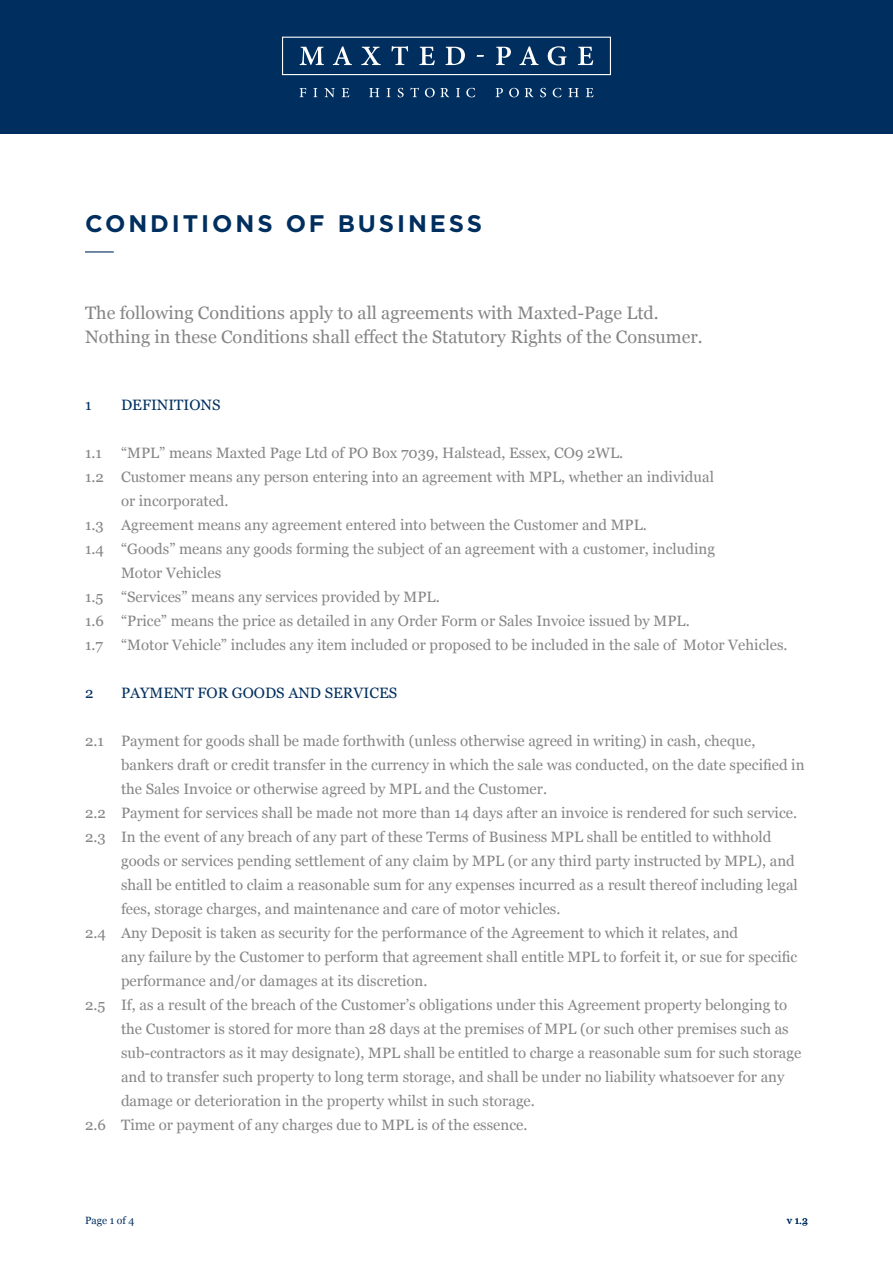
<style>
.page{position:relative;width:893px;height:1263px;background:#fff}
.page>*{position:absolute;margin:0;border:0;box-sizing:border-box;transform-origin:0 0}
.t1{font:700 24px "Gotham";letter-spacing:.12em;color:#002f5f}
.t2{font:18px/24px "Georgia";color:#858585}
.t3{font:15px "Georgia";color:#858585}
.t4{font:15px "Georgia";color:#002f5f}
.t5{font:10.5px "Georgia";color:#002f5f}
</style>
<div class="page">
<div style="left:0;top:0;width:893px;height:134px;background:#002f5f"></div>
<svg style="left:300px;top:88px;width:6px;height:9px"></svg>
<svg style="left:313px;top:88px;width:4px;height:9px"></svg>
<svg style="left:324px;top:88px;width:11px;height:9px"></svg>
<svg style="left:342px;top:88px;width:7px;height:9px"></svg>
<svg style="left:369px;top:88px;width:10px;height:9px"></svg>
<svg style="left:387px;top:88px;width:4px;height:9px"></svg>
<svg style="left:398px;top:88px;width:6px;height:9px"></svg>
<svg style="left:410px;top:88px;width:9px;height:9px"></svg>
<svg style="left:425px;top:88px;width:24px;height:9px"></svg>
<svg style="left:456px;top:88px;width:4px;height:9px"></svg>
<svg style="left:466px;top:88px;width:9px;height:9px"></svg>
<svg style="left:496px;top:88px;width:7px;height:9px"></svg>
<svg style="left:509px;top:88px;width:10px;height:9px"></svg>
<svg style="left:525px;top:88px;width:8px;height:9px"></svg>
<svg style="left:540px;top:88px;width:6px;height:9px"></svg>
<svg style="left:553px;top:88px;width:9px;height:9px"></svg>
<svg style="left:568px;top:88px;width:11px;height:9px"></svg>
<svg style="left:586px;top:88px;width:7px;height:9px"></svg>
<svg style="left:282px;top:37px;width:329px;height:38px"></svg>
<svg style="left:85px;top:251px;width:29px;height:1px"></svg>
<h1 class="t1" style="left:85px;top:210px;width:399px">CONDITIONS OF BUSINESS</h1>
<p class="t2" style="left:85px;top:300px;width:619px">The following Conditions apply to all agreements with Maxted-Page Ltd.<br>Nothing in these Conditions shall effect the Statutory Rights of the Consumer.</p>
<p class="t4" style="left:85px;top:393px;width:8px">1</p>
<p class="t4" style="left:121px;top:393px;width:101px">DEFINITIONS</p>
<p class="t3" style="left:85px;top:441px;width:18px">1.1</p>
<p class="t3" style="left:121px;top:441px;width:504px">“MPL” means Maxted Page Ltd of PO Box 7039, Halstead, Essex, CO9 2WL.</p>
<p class="t3" style="left:85px;top:465px;width:630px">1.2 Customer means any person entering into an agreement with MPL, whether an individual</p>
<p class="t3" style="left:121px;top:489px;width:109px">or incorporated.</p>
<p class="t3" style="left:85px;top:513px;width:563px">1.3 Agreement means any agreement entered into between the Customer and MPL.</p>
<p class="t3" style="left:85px;top:537px;width:631px">1.4 “Goods” means any goods forming the subject of an agreement with a customer, including</p>
<p class="t3" style="left:121px;top:561px;width:102px">Motor Vehicles</p>
<p class="t3" style="left:85px;top:585px;width:356px">1.5 “Services” means any services provided by MPL.</p>
<p class="t3" style="left:85px;top:609px;width:606px">1.6 “Price” means the price as detailed in any Order Form or Sales Invoice issued by MPL.</p>
<p class="t3" style="left:85px;top:633px;width:704px">1.7 “Motor Vehicle” includes any item included or proposed to be included in the sale of Motor Vehicles.</p>
<p class="t4" style="left:85px;top:681px;width:10px">2</p>
<p class="t4" style="left:121px;top:681px;width:278px">PAYMENT FOR GOODS AND SERVICES</p>
<p class="t3" style="left:85px;top:729px;width:672px">2.1 Payment for goods shall be made forthwith (unless otherwise agreed in writing) in cash, cheque,</p>
<p class="t3" style="left:121px;top:753px;width:685px">bankers draft or credit transfer in the currency in which the sale was conducted, on the date specified in</p>
<p class="t3" style="left:121px;top:777px;width:427px">the Sales Invoice or otherwise agreed by MPL and the Customer.</p>
<p class="t3" style="left:85px;top:801px;width:714px">2.2 Payment for services shall be made not more than 14 days after an invoice is rendered for such service.</p>
<p class="t3" style="left:85px;top:825px;width:688px">2.3 In the event of any breach of any part of these Terms of Business MPL shall be entitled to withhold</p>
<p class="t3" style="left:121px;top:849px;width:675px">goods or services pending settlement of any claim by MPL (or any third party instructed by MPL), and</p>
<p class="t3" style="left:121px;top:873px;width:678px">shall be entitled to claim a reasonable sum for any expenses incurred as a result thereof including legal</p>
<p class="t3" style="left:121px;top:897px;width:441px">fees, storage charges, and maintenance and care of motor vehicles.</p>
<p class="t3" style="left:85px;top:921px;width:655px">2.4 Any Deposit is taken as security for the performance of the Agreement to which it relates, and</p>
<p class="t3" style="left:121px;top:945px;width:678px">any failure by the Customer to perform that agreement shall entitle MPL to forfeit it, or sue for specific</p>
<p class="t3" style="left:121px;top:969px;width:308px">performance and/or damages at its discretion.</p>
<p class="t3" style="left:85px;top:993px;width:704px">2.5 If, as a result of the breach of the Customer’s obligations under this Agreement property belonging to</p>
<p class="t3" style="left:121px;top:1017px;width:669px">the Customer is stored for more than 28 days at the premises of MPL (or such other premises such as</p>
<p class="t3" style="left:121px;top:1041px;width:682px">sub-contractors as it may designate), MPL shall be entitled to charge a reasonable sum for such storage</p>
<p class="t3" style="left:121px;top:1065px;width:665px">and to transfer such property to long term storage, and shall be under no liability whatsoever for any</p>
<p class="t3" style="left:121px;top:1089px;width:415px">damage or deterioration in the property whilst in such storage.</p>
<p class="t3" style="left:85px;top:1113px;width:444px">2.6 Time or payment of any charges due to MPL is of the essence.</p>
<p class="t5" style="left:85px;top:1213px;width:51px">Page 1 of 4</p>
<p class="t5" style="left:787px;top:1213px;width:22px">v 1.2</p>
<p class="t5" style="left:802px;top:1213px;width:7px">3</p>
</div>
